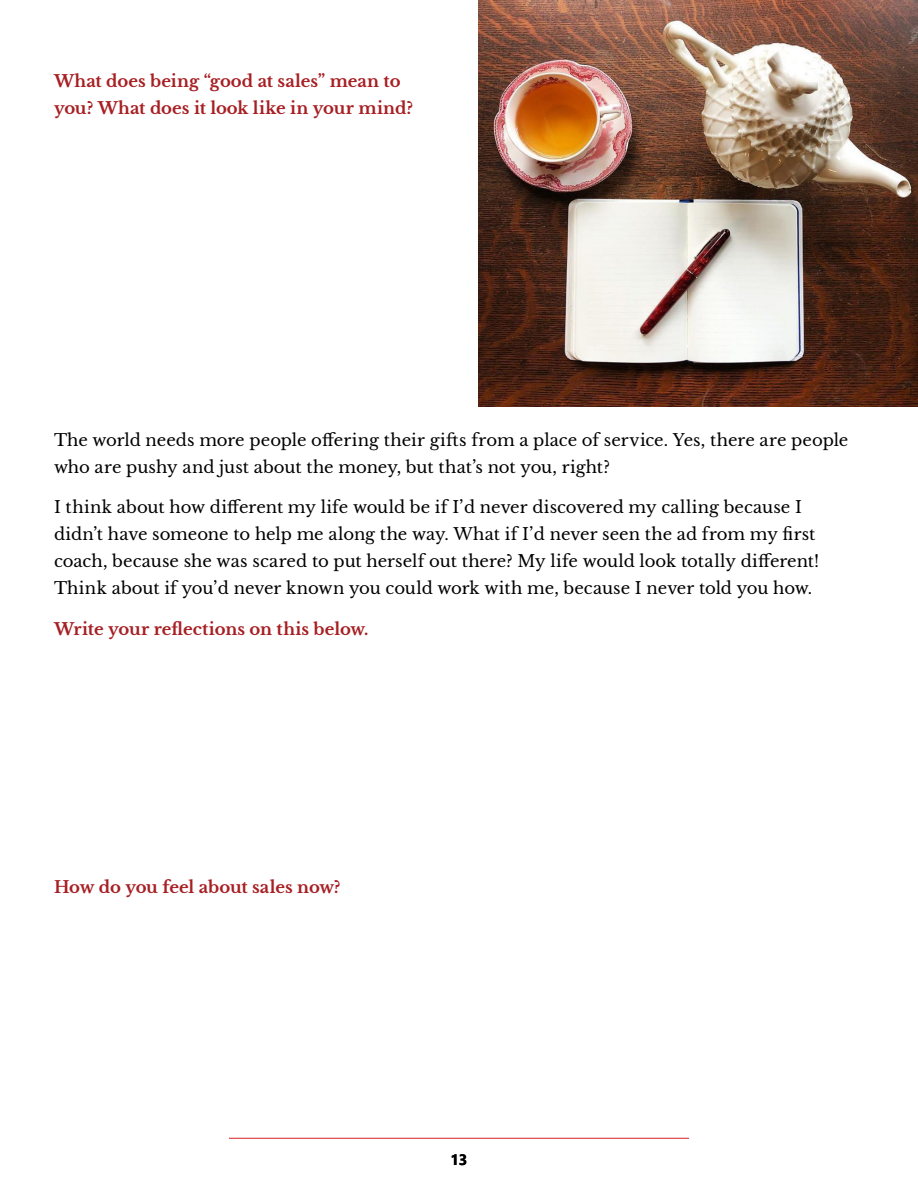
<style>
.page{position:relative;width:918px;height:1188px;background:#fff}
.page>*{position:absolute;margin:0;border:0;box-sizing:border-box;transform-origin:0 0}
.t1{font:16.5px/27px "Libre Baskerville";letter-spacing:-.005em;color:#000}
.t2{font:700 16.5px/27px "Libre Baskerville";letter-spacing:-.005em;color:#a71f23}
.t3{font:700 15px "Segoe UI";color:#000}
</style>
<div class="page">
<img style="left:478px;top:0;width:440px;height:406px">
<hr style="left:229px;top:1138px;width:460px;height:1px;background:#d71d24">
<p class="t2" style="left:54px;top:68px;width:361px">What does being “good at sales” mean to you? What does it look like in your mind?</p>
<p class="t1" style="left:54px;top:426px;width:796px">The world needs more people offering their gifts from a place of service. Yes, there are people who are pushy and just about the money, but that’s not you, right?</p>
<p class="t1" style="left:54px;top:494px;width:767px">I think about how different my life would be if I’d never discovered my calling because I didn’t have someone to help me along the way. What if I’d never seen the ad from my first coach, because she was scared to put herself out there? My life would look totally different!<br>Think about if you’d never known you could work with me, because I never told you how.</p>
<p class="t2" style="left:54px;top:615px;width:316px">Write your reflections on this below.</p>
<p class="t2" style="left:54px;top:873px;width:288px">How do you feel about sales now?</p>
<p class="t3" style="left:450px;top:1146px;width:19px">13</p>
</div>
